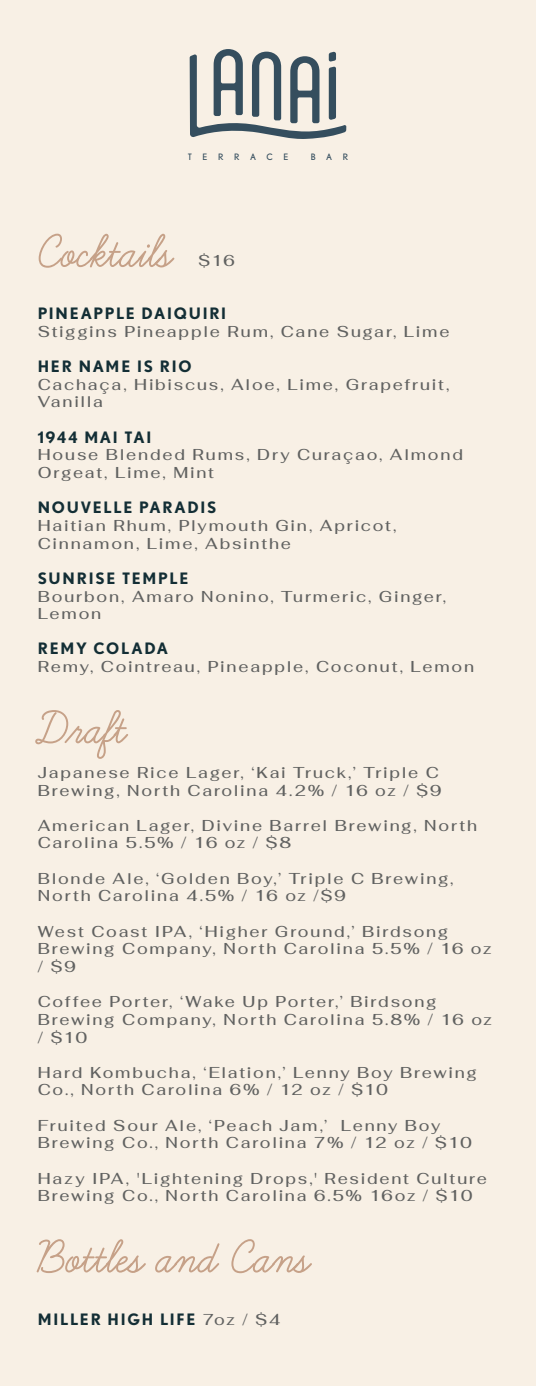
<style>
.page{position:relative;width:536px;height:1386px;background:#f8f0e5}
.page>*{position:absolute;margin:0;border:0;box-sizing:border-box;transform-origin:0 0}
.t1{font:700 50.4px "Learning Curve";letter-spacing:-.005em;color:#c6a188}
.t2{font:500 15.75px/17.7px "Fahkwang";letter-spacing:.115em;color:#606160}
.t3{font:700 15.75px "Nobel";letter-spacing:.11em;color:#132e35}
.t4{font:8.75px "Nobel";letter-spacing:1.2em;color:#354e5e}
.s1{font-family:"Fahkwang";font-weight:500;color:#606160}
</style>
<div class="page">
<svg style="left:190px;top:49px;width:156px;height:90px"></svg>
<p class="t4" style="left:188px;top:152px;width:102px">TERRACE</p>
<p class="t4" style="left:311px;top:152px;width:39px">BAR</p>
<h1 class="t1" style="left:38px;top:224px;width:137px">Cocktails</h1>
<p class="t2" style="left:198px;top:251px;width:38px">$16</p>
<p class="t3" style="left:38px;top:304px;width:190px">PINEAPPLE DAIQUIRI</p>
<p class="t2" style="left:38px;top:322px;width:413px">Stiggins Pineapple Rum, Cane Sugar, Lime</p>
<p class="t3" style="left:38px;top:357px;width:155px">HER NAME IS RIO</p>
<p class="t2" style="left:38px;top:375px;width:413px">Cachaça, Hibiscus, Aloe, Lime, Grapefruit,<br>Vanilla</p>
<p class="t3" style="left:38px;top:428px;width:115px">1944 MAI TAI</p>
<p class="t2" style="left:38px;top:446px;width:426px">House Blended Rums, Dry Curaçao, Almond<br>Orgeat, Lime, Mint</p>
<p class="t3" style="left:38px;top:498px;width:180px">NOUVELLE PARADIS</p>
<p class="t2" style="left:38px;top:516px;width:360px">Haitian Rhum, Plymouth Gin, Apricot,<br>Cinnamon, Lime, Absinthe</p>
<p class="t3" style="left:38px;top:569px;width:152px">SUNRISE TEMPLE</p>
<p class="t2" style="left:38px;top:587px;width:410px">Bourbon, Amaro Nonino, Turmeric, Ginger,<br>Lemon</p>
<p class="t3" style="left:38px;top:639px;width:132px">REMY COLADA</p>
<p class="t2" style="left:38px;top:657px;width:437px">Remy, Cointreau, Pineapple, Coconut, Lemon</p>
<h1 class="t1" style="left:38px;top:701px;width:91px">Draft</h1>
<p class="t2" style="left:38px;top:763px;width:405px">Japanese Rice Lager, ‘Kai Truck,’ Triple C<br>Brewing, North Carolina 4.2% / 16 oz / $9</p>
<p class="t2" style="left:38px;top:816px;width:440px">American Lager, Divine Barrel Brewing, North<br>Carolina 5.5% / 16 oz / $8</p>
<p class="t2" style="left:38px;top:869px;width:417px">Blonde Ale, ‘Golden Boy,’ Triple C Brewing,<br>North Carolina 4.5% / 16 oz /$9</p>
<p class="t2" style="left:38px;top:922px;width:455px">West Coast IPA, ‘Higher Ground,’ Birdsong<br>Brewing Company, North Carolina 5.5% / 16 oz / $9</p>
<p class="t2" style="left:38px;top:992px;width:455px">Coffee Porter, ‘Wake Up Porter,’ Birdsong<br>Brewing Company, North Carolina 5.8% / 16 oz / $10</p>
<p class="t2" style="left:38px;top:1063px;width:440px">Hard Kombucha, ‘Elation,’ Lenny Boy Brewing<br>Co., North Carolina 6% / 12 oz / $10</p>
<p class="t2" style="left:38px;top:1116px;width:435px">Fruited Sour Ale, ‘Peach Jam,’ Lenny Boy<br>Brewing Co., North Carolina 7% / 12 oz / $10</p>
<p class="t2" style="left:38px;top:1169px;width:450px">Hazy IPA, 'Lightening Drops,' Resident Culture<br>Brewing Co., North Carolina 6.5% 16oz / $10</p>
<h1 class="t1" style="left:38px;top:1230px;width:274px">Bottles and Cans</h1>
<p class="t3" style="left:38px;top:1310px;width:244px">MILLER HIGH LIFE <span class="s1">7oz / $4</span></p>
</div>
